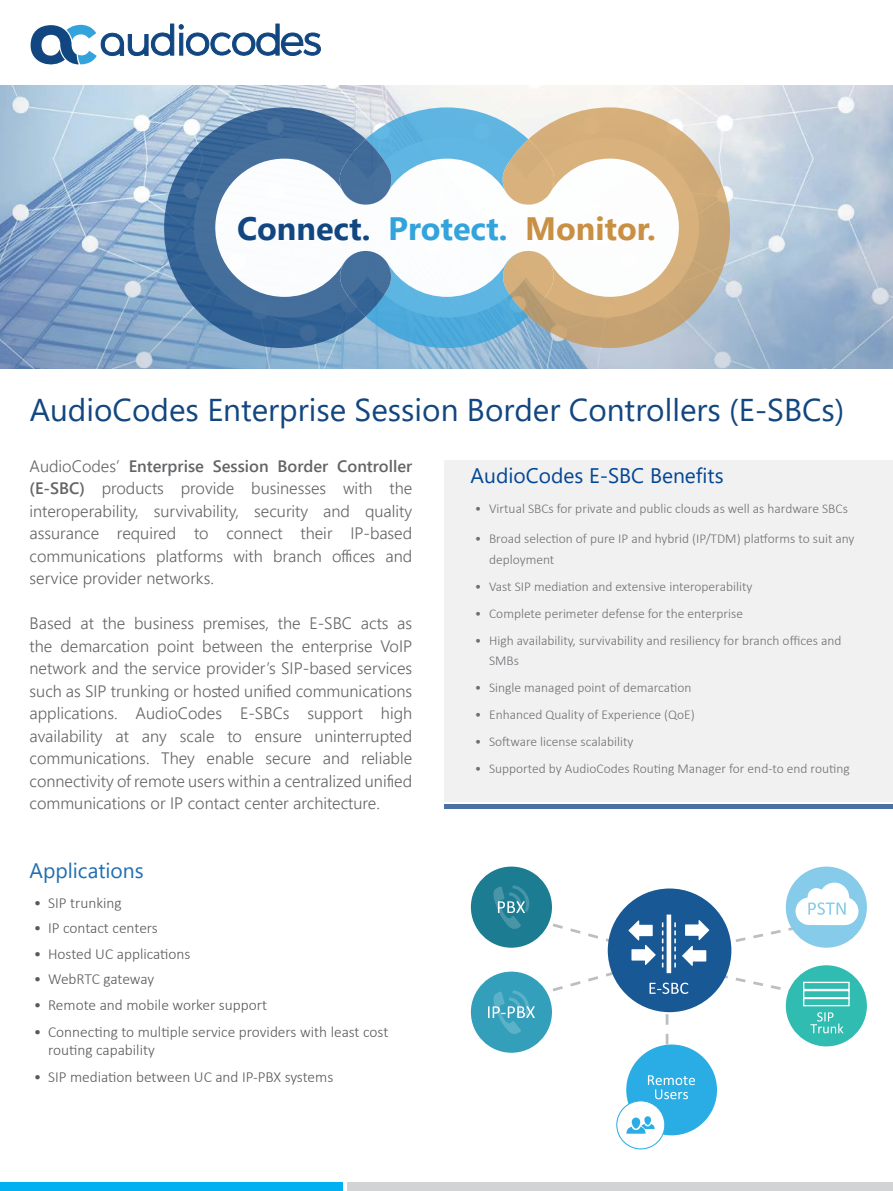
<style>
.page{position:relative;width:893px;height:1191px;background:#fff}
.page>*{position:absolute;margin:0;border:0;box-sizing:border-box;transform-origin:0 0}
.t1{font:700 32.4px "Segoe UI";color:#124680}
.t2{font:31.5px "Segoe UI";color:#124680}
.t3{font:21px "Segoe UI";color:#034694}
.t4{font:21px "Segoe UI";color:#216eb1}
.t5{font:300 16.5px/22.5px "Segoe UI";color:#636466;text-align:justify}
.t6{font:300 15.3px/18px "Calibri";color:#58595b}
.t7{font:300 13.5px/21px "Calibri";color:#6e6f72}
.s1{color:#33a3dc}
.s2{color:#c99044}
.s3{font-weight:600}
</style>
<div class="page">
<div style="left:445px;top:459px;width:448px;height:342px;background:#f1f1f2"></div>
<div style="left:445px;top:804px;width:448px;height:5px;background:#4c70a1"></div>
<div style="left:0;top:76px;width:893px;height:294px;background:#002561;opacity:.2"></div>
<div style="left:0;top:1182px;width:342px;height:9px;background:#00b0f0"></div>
<div style="left:348px;top:1182px;width:545px;height:9px;background:#d1d3d4"></div>
<svg style="left:31px;top:23px;width:290px;height:42px"></svg>
<div style="left:471px;top:866px;width:81px;height:81px;background:#1c7c92;border-radius:50%"></div>
<div style="left:471px;top:971px;width:81px;height:81px;background:#339fba;border-radius:50%"></div>
<svg style="left:493px;top:885px;width:125px;height:60px"></svg>
<svg style="left:488px;top:969px;width:131px;height:65px"></svg>
<div style="left:786px;top:866px;width:81px;height:81px;background:#86cbe9;border-radius:50%"></div>
<div style="left:786px;top:965px;width:81px;height:81px;background:#30bcb0;border-radius:50%"></div>
<svg style="left:715px;top:972px;width:135px;height:61px"></svg>
<div style="left:608px;top:888px;width:123px;height:124px;background:#185894;border-radius:50%"></div>
<hr style="left:667px;top:914px;width:4px;height:59px;background:#fff">
<svg style="left:674px;top:922px;width:2px;height:45px"></svg>
<svg style="left:662px;top:922px;width:1px;height:45px"></svg>
<svg style="left:628px;top:920px;width:28px;height:45px"></svg>
<svg style="left:682px;top:880px;width:178px;height:86px"></svg>
<div style="left:626px;top:1044px;width:91px;height:91px;background:#2aade4;border-radius:50%"></div>
<svg style="left:648px;top:982px;width:47px;height:117px"></svg>
<div style="left:617px;top:1100px;width:48px;height:48px;background:#fff;border-radius:50%"></div>
<div style="left:616px;top:1100px;width:49px;height:49px;border:1px solid #2aade4;border-radius:50%"></div>
<div style="left:632px;top:1117px;width:8px;height:11px;background:#2aade4;border-radius:4px"></div>
<div style="left:644px;top:1116px;width:7px;height:8px;background:#2aade4;border-radius:3px"></div>
<svg style="left:626px;top:1124px;width:29px;height:9px"></svg>
<svg style="left:162px;top:107px;width:180px;height:241px"></svg>
<svg style="left:342px;top:107px;width:184px;height:241px"></svg>
<svg style="left:334px;top:139px;width:64px;height:177px"></svg>
<svg style="left:526px;top:107px;width:207px;height:241px"></svg>
<svg style="left:496px;top:139px;width:64px;height:177px"></svg>
<h1 class="t1" style="left:237px;top:198px;width:420px">Connect. <span class="s1">Protect.</span> <span class="s2">Monitor.</span></h1>
<h2 class="t2" style="left:30px;top:380px;width:816px">AudioCodes Enterprise Session Border Controllers (E-SBCs)</h2>
<p class="t5" style="left:30px;top:453px;width:384px">AudioCodes’ <span class="s3">Enterprise Session Border Controller (E-SBC)</span> products provide businesses with the interoperability, survivability, security and quality assurance required to connect their IP-based communications platforms with branch offices and service provider networks.</p>
<p class="t5" style="left:30px;top:610px;width:384px">Based at the business premises, the E-SBC acts as the demarcation point between the enterprise VoIP network and the service provider’s SIP-based services such as SIP trunking or hosted unified communications applications. AudioCodes E-SBCs support high availability at any scale to ensure uninterrupted communications. They enable secure and reliable connectivity of remote users within a centralized unified communications or IP contact center architecture.</p>
<p class="t4" style="left:30px;top:850px;width:116px">Applications</p>
<p class="t6" style="left:34px;top:893px;width:89px">• SIP trunking</p>
<p class="t6" style="left:34px;top:919px;width:126px">• IP contact centers</p>
<p class="t6" style="left:34px;top:944px;width:158px">• Hosted UC applications</p>
<p class="t6" style="left:34px;top:970px;width:122px">• WebRTC gateway</p>
<p class="t6" style="left:34px;top:995px;width:235px">• Remote and mobile worker support</p>
<p class="t6" style="left:48px;top:1022px;width:342px;text-indent:-14px">• Connecting to multiple service providers with least cost routing capability</p>
<p class="t6" style="left:34px;top:1067px;width:301px">• SIP mediation between UC and IP-PBX systems</p>
<p class="t3" style="left:471px;top:456px;width:255px">AudioCodes E-SBC Benefits</p>
<p class="t7" style="left:475px;top:498px;width:375px">• Virtual SBCs for private and public clouds as well as hardware SBCs</p>
<p class="t7" style="left:489px;top:528px;width:367px;text-indent:-14px">• Broad selection of pure IP and hybrid (IP/TDM) platforms to suit any deployment</p>
<p class="t7" style="left:475px;top:576px;width:279px">• Vast SIP mediation and extensive interoperability</p>
<p class="t7" style="left:475px;top:603px;width:270px">• Complete perimeter defense for the enterprise</p>
<p class="t7" style="left:489px;top:631px;width:354px;line-height:19.5px;text-indent:-14px">• High availability, survivability and resiliency for branch offices and<br>SMBs</p>
<p class="t7" style="left:475px;top:676px;width:218px">• Single managed point of demarcation</p>
<p class="t7" style="left:475px;top:703px;width:222px">• Enhanced Quality of Experience (QoE)</p>
<p class="t7" style="left:475px;top:730px;width:160px">• Software license scalability</p>
<p class="t7" style="left:475px;top:757px;width:376px">• Supported by AudioCodes Routing Manager for end-to end routing</p>
</div>
